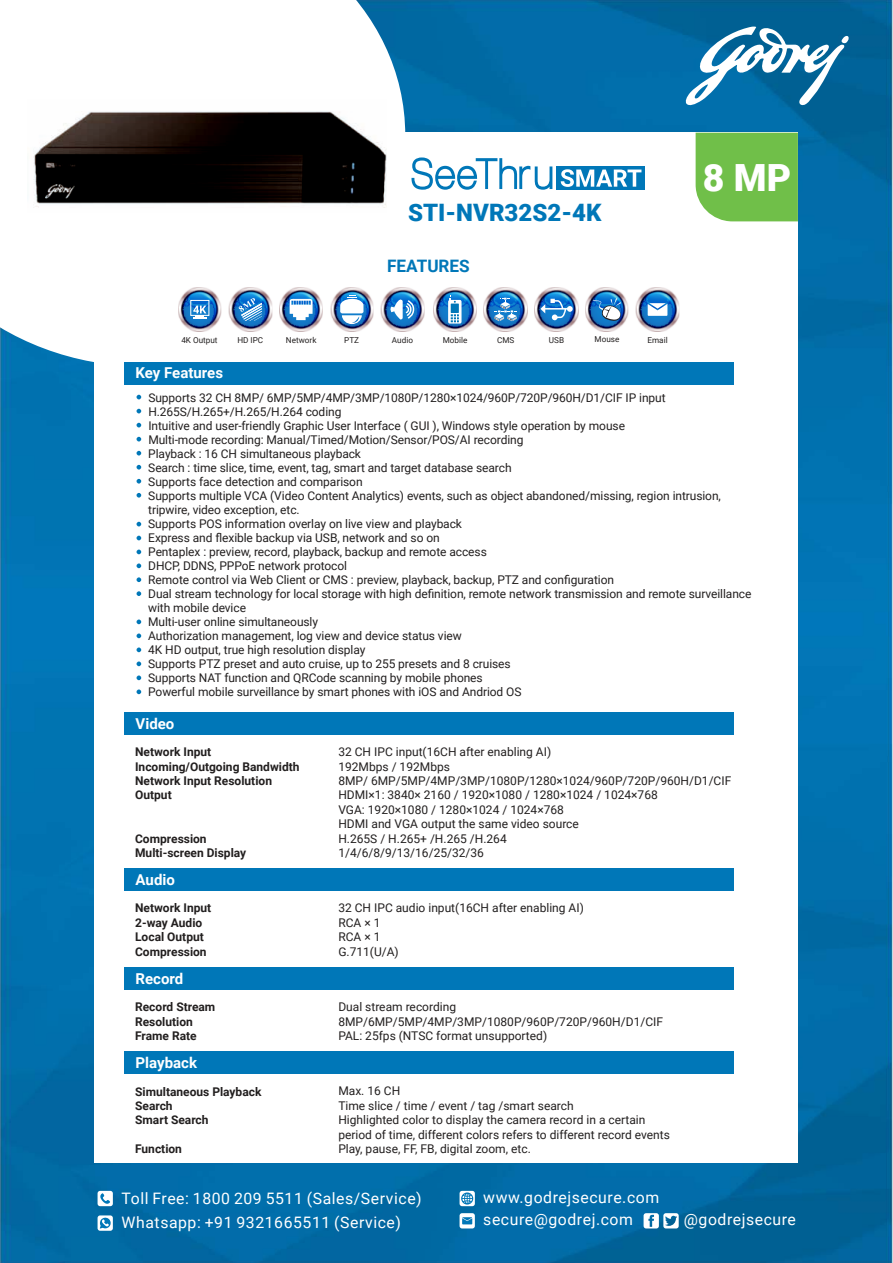
<style>
.page{position:relative;width:893px;height:1263px;background:#fff}
.page>*{position:absolute;margin:0;border:0;box-sizing:border-box;transform-origin:0 0}
.t1{font:900 37.5px "Roboto";color:#fff}
.t2{font:900 24px "Roboto";color:#0077b8}
.t3{font:700 17.1px "Roboto";color:#0077b8}
.t4{font:15.75px/22.2px "Roboto";letter-spacing:.035em;color:#fff}
.t5{font:700 15px "Roboto";color:#fff}
.t6{font:12px/14.1px "Roboto";letter-spacing:-.005em;color:#221f1f}
.t7{font:700 12px/14.4px "Roboto";color:#221f1f}
.t8{font:8.1px "Roboto";color:#221f1f}
</style>
<div class="page">
<img style="left:0;top:0;width:893px;height:1263px">
<div style="left:94px;top:133px;width:704px;height:1030px;background:#fff"></div>
<svg style="left:0;top:0;width:405px;height:367px"></svg>
<div style="left:696px;top:133px;width:102px;height:88px;background:#70bf49"></div>
<svg style="left:685px;top:27px;width:164px;height:79px"></svg>
<svg style="left:460px;top:1191px;width:15px;height:15px"></svg>
<svg style="left:461px;top:1192px;width:12px;height:12px"></svg>
<svg style="left:644px;top:1213px;width:35px;height:15px"></svg>
<svg style="left:460px;top:1213px;width:15px;height:15px"></svg>
<svg style="left:462px;top:1217px;width:10px;height:7px"></svg>
<div style="left:98px;top:1191px;width:15px;height:15px;background:#fff;border-radius:3px"></div>
<svg style="left:100px;top:1193px;width:10px;height:11px"></svg>
<div style="left:98px;top:1215px;width:15px;height:16px;background:#fff;border-radius:3px"></div>
<svg style="left:99px;top:1217px;width:12px;height:12px"></svg>
<div style="left:124px;top:712px;width:610px;height:23px;background:#0077b8"></div>
<svg style="left:411px;top:157px;width:141px;height:33px"></svg>
<div style="left:557px;top:166px;width:88px;height:24px;background:#0077b8"></div>
<svg style="left:561px;top:169px;width:80px;height:18px"></svg>
<div style="left:124px;top:868px;width:610px;height:23px;background:#0077b8"></div>
<div style="left:124px;top:967px;width:610px;height:23px;background:#0077b8"></div>
<div style="left:124px;top:1051px;width:610px;height:23px;background:#0077b8"></div>
<img style="left:27px;top:99px;width:359px;height:113px">
<img style="left:381px;top:288px;width:43px;height:43px">
<img style="left:330px;top:288px;width:44px;height:43px">
<img style="left:279px;top:288px;width:44px;height:43px">
<img style="left:228px;top:288px;width:44px;height:43px">
<svg style="left:289px;top:298px;width:24px;height:22px"></svg>
<svg style="left:340px;top:295px;width:23px;height:29px"></svg>
<svg style="left:389px;top:299px;width:26px;height:21px"></svg>
<img style="left:636px;top:288px;width:43px;height:43px">
<img style="left:585px;top:288px;width:44px;height:43px">
<img style="left:535px;top:288px;width:43px;height:43px">
<img style="left:484px;top:288px;width:43px;height:43px">
<img style="left:433px;top:288px;width:44px;height:43px">
<svg style="left:448px;top:300px;width:14px;height:24px"></svg>
<div style="left:451px;top:304px;width:8px;height:9px;background:#0077b8"></div>
<svg style="left:451px;top:314px;width:8px;height:9px"></svg>
<svg style="left:449px;top:295px;width:7px;height:8px"></svg>
<svg style="left:494px;top:298px;width:23px;height:23px"></svg>
<svg style="left:540px;top:299px;width:33px;height:21px"></svg>
<svg style="left:593px;top:298px;width:30px;height:23px"></svg>
<svg style="left:648px;top:303px;width:19px;height:13px"></svg>
<img style="left:178px;top:288px;width:44px;height:43px">
<div style="left:190px;top:300px;width:19px;height:16px;border:1px solid #fff"></div>
<svg style="left:193px;top:306px;width:14px;height:13px"></svg>
<svg style="left:239px;top:298px;width:23px;height:23px"></svg>
<svg style="left:137px;top:395px;width:4px;height:4px"></svg>
<div style="left:124px;top:362px;width:610px;height:22px;background:#0077b8"></div>
<svg style="left:137px;top:409px;width:4px;height:4px"></svg>
<svg style="left:137px;top:423px;width:4px;height:4px"></svg>
<svg style="left:137px;top:437px;width:4px;height:4px"></svg>
<svg style="left:137px;top:451px;width:4px;height:4px"></svg>
<svg style="left:137px;top:465px;width:4px;height:4px"></svg>
<svg style="left:137px;top:479px;width:4px;height:5px"></svg>
<svg style="left:137px;top:493px;width:4px;height:5px"></svg>
<svg style="left:137px;top:522px;width:4px;height:4px"></svg>
<svg style="left:137px;top:536px;width:4px;height:4px"></svg>
<svg style="left:137px;top:550px;width:4px;height:4px"></svg>
<svg style="left:137px;top:563px;width:4px;height:5px"></svg>
<svg style="left:137px;top:577px;width:4px;height:5px"></svg>
<svg style="left:137px;top:591px;width:4px;height:5px"></svg>
<svg style="left:137px;top:619px;width:4px;height:5px"></svg>
<svg style="left:137px;top:633px;width:4px;height:5px"></svg>
<svg style="left:137px;top:647px;width:4px;height:5px"></svg>
<svg style="left:137px;top:661px;width:4px;height:5px"></svg>
<svg style="left:137px;top:675px;width:4px;height:5px"></svg>
<svg style="left:137px;top:689px;width:4px;height:5px"></svg>
<h2 class="t2" style="left:408px;top:196px;width:195px">STI-NVR32S2-4K</h2>
<h3 class="t3" style="left:387px;top:254px;width:84px">FEATURES</h3>
<p class="t8" style="left:181px;top:334px;width:38px">4K Output</p>
<p class="t8" style="left:237px;top:334px;width:27px">HD IPC</p>
<p class="t8" style="left:344px;top:334px;width:16px">PTZ</p>
<p class="t8" style="left:392px;top:334px;width:23px">Audio</p>
<p class="t8" style="left:286px;top:334px;width:32px">Network</p>
<p class="t8" style="left:443px;top:334px;width:26px">Mobile</p>
<p class="t8" style="left:497px;top:334px;width:19px">CMS</p>
<p class="t8" style="left:549px;top:334px;width:17px">USB</p>
<p class="t8" style="left:595px;top:334px;width:26px">Mouse</p>
<p class="t8" style="left:647px;top:334px;width:22px">Email</p>
<h1 class="t1" style="left:703px;top:152px;width:90px">8 MP</h1>
<p class="t5" style="left:136px;top:363px;width:89px">Key Features</p>
<p class="t6" style="left:148px;top:390px;width:605px">Supports 32 CH 8MP/ 6MP/5MP/4MP/3MP/1080P/1280×1024/960P/720P/960H/D1/CIF IP input H.265S/H.265+/H.265/H.264 coding<br>Intuitive and user-friendly Graphic User Interface ( GUI ), Windows style operation by mouse<br>Multi-mode recording: Manual/Timed/Motion/Sensor/POS/AI recording<br>Playback : 16 CH simultaneous playback<br>Search : time slice, time, event, tag, smart and target database search<br>Supports face detection and comparison<br>Supports multiple VCA (Video Content Analytics) events, such as object abandoned/missing, region intrusion, tripwire, video exception, etc.<br>Supports POS information overlay on live view and playback<br>Express and flexible backup via USB, network and so on<br>Pentaplex : preview, record, playback, backup and remote access<br>DHCP, DDNS, PPPoE network protocol<br>Remote control via Web Client or CMS : preview, playback, backup, PTZ and configuration<br>Dual stream technology for local storage with high definition, remote network transmission and remote surveillance with mobile device<br>Multi-user online simultaneously<br>Authorization management, log view and device status view<br>4K HD output, true high resolution display<br>Supports PTZ preset and auto cruise, up to 255 presets and 8 cruises<br>Supports NAT function and QRCode scanning by mobile phones<br>Powerful mobile surveillance by smart phones with iOS and Andriod OS</p>
<p class="t5" style="left:136px;top:713px;width:40px">Video</p>
<p class="t7" style="left:135px;top:744px;width:166px">Network Input<br>Incoming/Outgoing Bandwidth<br>Network Input Resolution<br>Output</p>
<p class="t7" style="left:135px;top:831px;width:113px">Compression<br>Multi-screen Display</p>
<p class="t6" style="left:338px;top:744px;width:394px">32 CH IPC input(16CH after enabling AI)<br>192Mbps / 192Mbps<br>8MP/ 6MP/5MP/4MP/3MP/1080P/1280×1024/960P/720P/960H/D1/CIF HDMI×1: 3840× 2160 / 1920×1080 / 1280×1024 / 1024×768<br>VGA: 1920×1080 / 1280×1024 / 1024×768<br>HDMI and VGA output the same video source<br>H.265S / H.265+ /H.265 /H.264<br>1/4/6/8/9/13/16/25/32/36</p>
<p class="t5" style="left:136px;top:869px;width:41px">Audio</p>
<p class="t7" style="left:135px;top:900px;width:78px">Network Input<br>2-way Audio<br>Local Output<br>Compression</p>
<p class="t6" style="left:338px;top:900px;width:247px">32 CH IPC audio input(16CH after enabling AI)<br>RCA × 1<br>RCA × 1<br>G.711(U/A)</p>
<p class="t5" style="left:136px;top:968px;width:49px">Record</p>
<p class="t7" style="left:135px;top:999px;width:82px">Record Stream<br>Resolution<br>Frame Rate</p>
<p class="t6" style="left:338px;top:999px;width:326px">Dual stream recording<br>8MP/6MP/5MP/4MP/3MP/1080P/960P/720P/960H/D1/CIF<br>PAL: 25fps (NTSC format unsupported)</p>
<p class="t5" style="left:136px;top:1052px;width:63px">Playback</p>
<p class="t7" style="left:135px;top:1083px;width:128px">Simultaneous Playback<br>Search<br>Smart Search</p>
<p class="t7" style="left:135px;top:1141px;width:48px">Function</p>
<p class="t6" style="left:338px;top:1083px;width:333px">Max. 16 CH<br>Time slice / time / event / tag /smart search<br>Highlighted color to display the camera record in a certain period of time, different colors refers to different record events Play, pause, FF, FB, digital zoom, etc.</p>
<h3 class="t4" style="left:122px;top:1186px;width:302px;line-height:23.2px">Toll Free: 1800 209 5511 (Sales/Service)<br>Whatsapp: +91 9321665511 (Service)</h3>
<h3 class="t4" style="left:483px;top:1185px;width:178px">www.godrejsecure.com secure@godrej.com</h3>
<h3 class="t4" style="left:684px;top:1208px;width:114px">@godrejsecure</h3>
</div>
